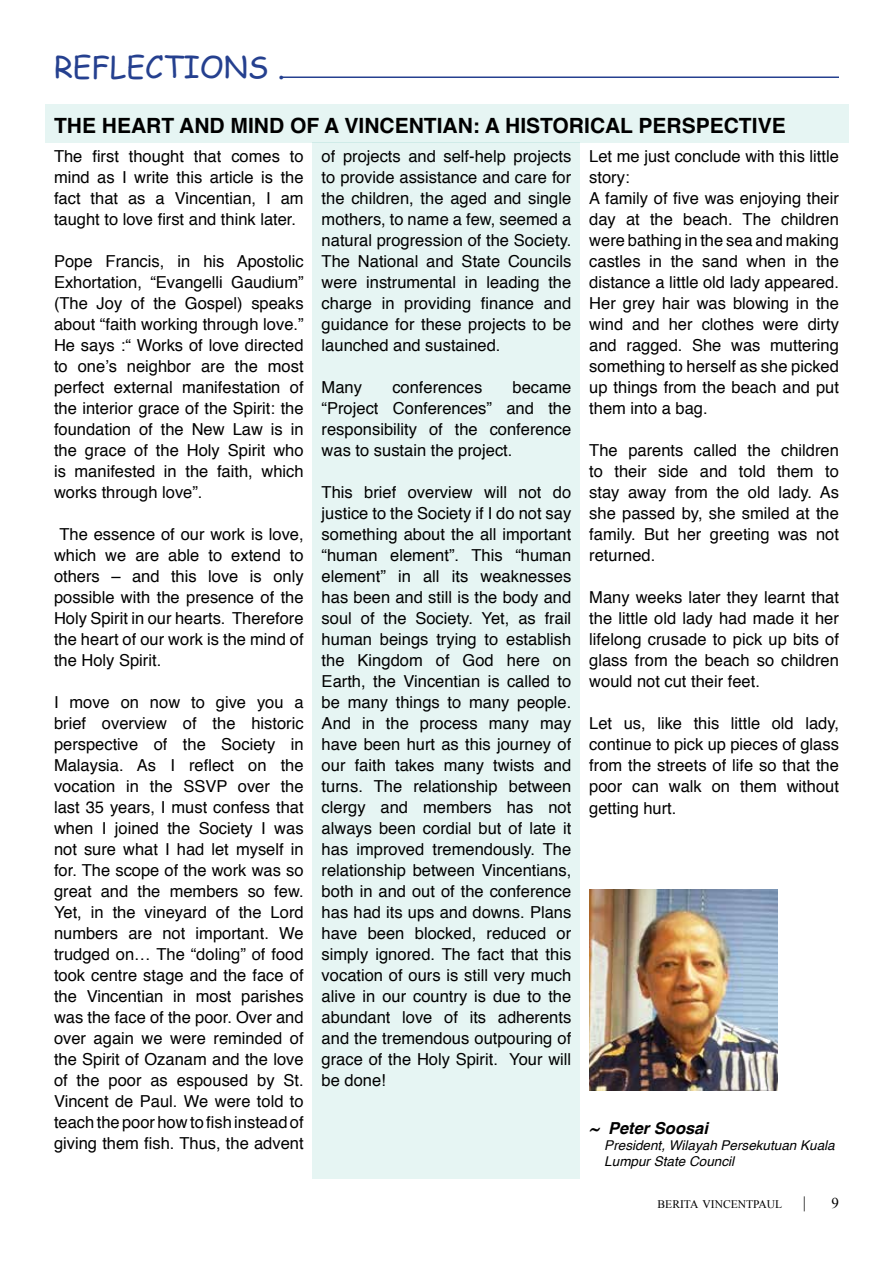
<style>
.page{position:relative;width:893px;height:1263px;background:#fff}
.page>*{position:absolute;margin:0;border:0;box-sizing:border-box;transform-origin:0 0}
.t1{font:30px "Comic Sans MS";color:#25408f}
.t2{font:700 21px "Helvetica";color:#000}
.t3{font:16.5px/21px "Helvetica";color:#000;text-align:justify}
.t4{font:italic 700 16.5px "Helvetica";color:#000}
.t5{font:16.5px "Times New Roman";color:#000}
.t6{font:15px "Times New Roman";color:#000}
.t7{font:italic 13.5px/16.2px "Helvetica";color:#000}
.t8{font:11.55px "Times New Roman";color:#000}
</style>
<div class="page">
<div style="left:45px;top:104px;width:803px;height:38px;background:#e6f5f3"></div>
<div style="left:313px;top:142px;width:267px;height:1037px;background:#e6f5f3"></div>
<hr style="left:282px;top:76px;width:557px;height:2px;background:#25408f">
<img style="left:589px;top:889px;width:189px;height:202px">
<h1 class="t1" style="left:54px;top:45px;width:233px">REFLECTIONS .</h1>
<p class="t2" style="left:54px;top:108px;width:733px">THE HEART AND MIND OF A VINCENTIAN: A HISTORICAL PERSPECTIVE</p>
<p class="t3" style="left:54px;top:146px;width:251px">The first thought that comes to mind as I write this article is the fact that as a Vincentian, I am taught to love first and think later.</p>
<p class="t3" style="left:54px;top:251px;width:251px">Pope Francis, in his Apostolic Exhortation, “Evangelli Gaudium” (The Joy of the Gospel) speaks about “faith working through love.” He says :“ Works of love directed to one’s neighbor are the most perfect external manifestation of the interior grace of the Spirit: the foundation of the New Law is in the grace of the Holy Spirit who is manifested in the faith, which works through love”.</p>
<p class="t3" style="left:54px;top:524px;width:251px;text-indent:6px">The essence of our work is love, which we are able to extend to others – and this love is only possible with the presence of the Holy Spirit in our hearts. Therefore the heart of our work is the mind of the Holy Spirit.</p>
<p class="t3" style="left:54px;top:692px;width:251px">I move on now to give you a brief overview of the historic perspective of the Society in Malaysia. As I reflect on the vocation in the SSVP over the last 35 years, I must confess that when I joined the Society I was not sure what I had let myself in for. The scope of the work was so great and the members so few.<br>Yet, in the vineyard of the Lord numbers are not important. We trudged on… The “doling” of food took centre stage and the face of the Vincentian in most parishes was the face of the poor. Over and over again we were reminded of the Spirit of Ozanam and the love of the poor as espoused by St.<br>Vincent de Paul. We were told to teach the poor how to fish instead of giving them fish. Thus, the advent</p>
<p class="t3" style="left:322px;top:146px;width:251px">of projects and self-help projects to provide assistance and care for the children, the aged and single mothers, to name a few, seemed a natural progression of the Society.<br>The National and State Councils were instrumental in leading the charge in providing finance and guidance for these projects to be launched and sustained.</p>
<p class="t3" style="left:322px;top:377px;width:42px">Many</p>
<p class="t3" style="left:392px;top:377px;width:91px">conferences</p>
<p class="t3" style="left:589px;top:146px;width:251px;text-align:left">Let me just conclude with this little story:<br>A family of five was enjoying their day at the beach. The children were bathing in the sea and making castles in the sand when in the distance a little old lady appeared.<br>Her grey hair was blowing in the wind and her clothes were dirty and ragged. She was muttering something to herself as she picked up things from the beach and put them into a bag.</p>
<p class="t3" style="left:589px;top:440px;width:251px">The parents called the children to their side and told them to stay away from the old lady. As she passed by, she smiled at the family. But her greeting was not returned.</p>
<p class="t3" style="left:589px;top:587px;width:251px">Many weeks later they learnt that the little old lady had made it her lifelong crusade to pick up bits of glass from the beach so children would not cut their feet.</p>
<p class="t3" style="left:589px;top:713px;width:251px">Let us, like this little old lady, continue to pick up pieces of glass from the streets of life so that the poor can walk on them without getting hurt.</p>
<p class="t3" style="left:322px;top:377px;width:251px;text-indent:191px">became “Project Conferences” and the responsibility of the conference was to sustain the project.</p>
<p class="t3" style="left:322px;top:482px;width:251px">This brief overview will not do justice to the Society if I do not say something about the all important “human element”. This “human element” in all its weaknesses has been and still is the body and soul of the Society. Yet, as frail human beings trying to establish the Kingdom of God here on Earth, the Vincentian is called to be many things to many people.<br>And in the process many may have been hurt as this journey of our faith takes many twists and turns. The relationship between clergy and members has not always been cordial but of late it has improved tremendously. The relationship between Vincentians, both in and out of the conference has had its ups and downs. Plans have been blocked, reduced or simply ignored. The fact that this vocation of ours is still very much alive in our country is due to the abundant love of its adherents and the tremendous outpouring of grace of the Holy Spirit. Your will be done!</p>
<p class="t4" style="left:589px;top:1114px;width:120px">~ Peter Soosai</p>
<p class="t7" style="left:604px;top:1137px;width:232px">President, Wilayah Persekutuan Kuala<br>Lumpur State Council</p>
<p class="t8" style="left:658px;top:1196px;width:126px">BERITA VINCENTPAUL</p>
<p class="t5" style="left:803px;top:1191px;width:5px">|</p>
<p class="t6" style="left:831px;top:1192px;width:9px">9</p>
</div>
